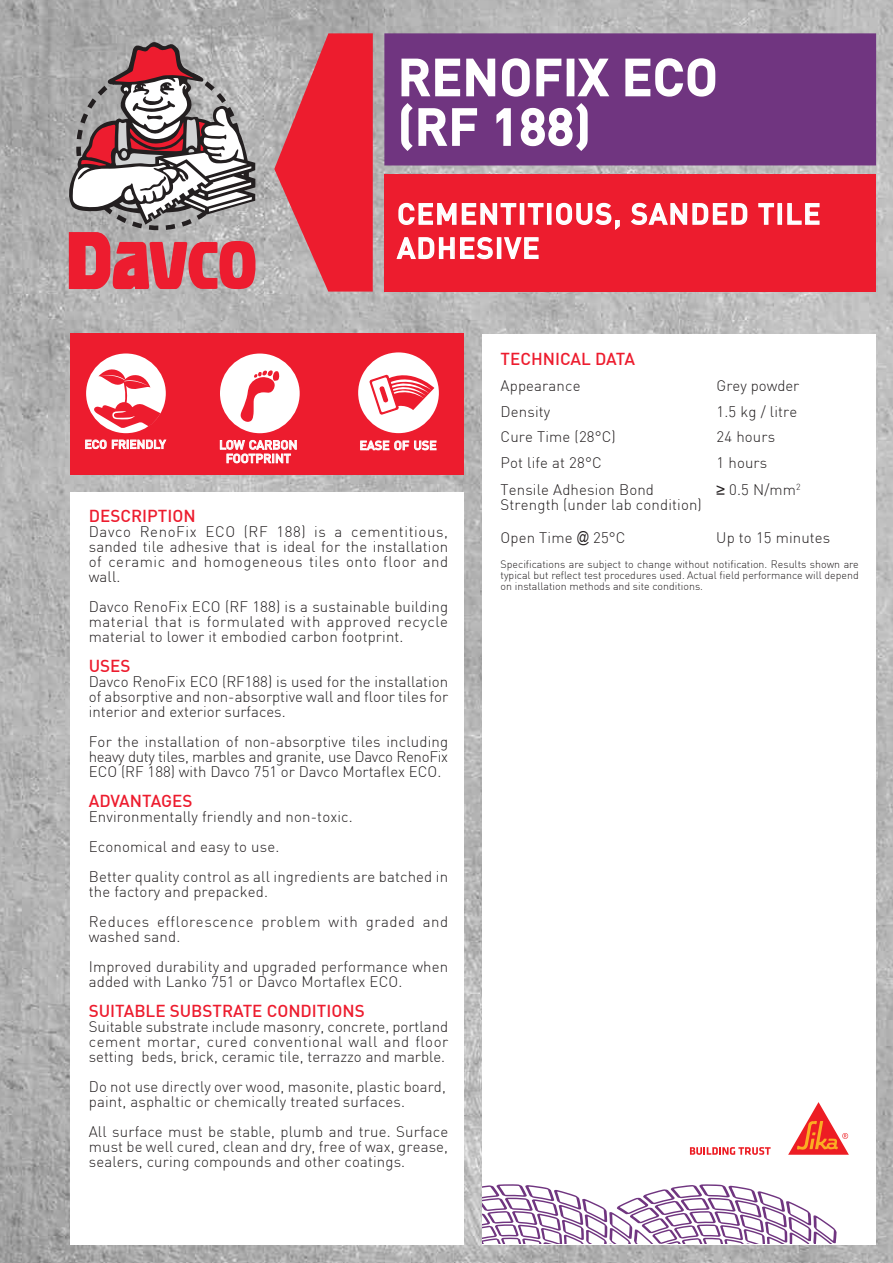
<style>
.page{position:relative;width:893px;height:1263px;background:#fff}
.page>*{position:absolute;margin:0;border:0;box-sizing:border-box;transform-origin:0 0}
.t1{font:500 49.5px/49.5px "DIN";letter-spacing:.025em;color:#fff}
.t2{font:500 28.5px/34.2px "DIN";letter-spacing:.05em;color:#fff}
.t3{font:500 16.95px "DIN";color:#ed1c2e}
.t4{font:300 15px/15px "DIN";letter-spacing:.01em;color:#231f20;text-align:justify}
.t5{font:300 15px/30px "DIN";letter-spacing:.04em;color:#231f20}
.t6{font:500 12.45px/13.5px "DIN";color:#fff;text-align:center}
.t7{font:500 12px "DIN";color:#fff}
.t8{font:300 10.65px/10.6px "DIN";color:#231f20;text-align:justify}
.s1{font-family:"Arial Narrow";font-weight:400;font-size:16.5px}
.s2{font-family:"Arial Narrow";font-weight:400}
</style>
<div class="page">
<img style="left:0;top:0;width:893px;height:1263px">
<svg style="left:63px;top:42px;width:193px;height:247px"></svg>
<div style="left:70px;top:492px;width:394px;height:752px;background:#fff"></div>
<div style="left:483px;top:334px;width:393px;height:910px;background:#fff"></div>
<svg style="left:483px;top:1184px;width:354px;height:60px"></svg>
<div style="left:384px;top:174px;width:492px;height:118px;background:#ed1c2e"></div>
<svg style="left:274px;top:33px;width:99px;height:259px;background:#dc4754"></svg>
<div style="left:384px;top:33px;width:492px;height:132px;background:#703580"></div>
<div style="left:70px;top:334px;width:394px;height:141px;background:#ed1c2e"></div>
<svg style="left:220px;top:440px;width:77px;height:23px"></svg>
<div style="left:220px;top:353px;width:80px;height:80px;background:#fff;border-radius:50%"></div>
<svg style="left:241px;top:370px;width:38px;height:52px"></svg>
<svg style="left:360px;top:440px;width:76px;height:10px"></svg>
<div style="left:358px;top:352px;width:81px;height:81px;background:#fff;border-radius:50%"></div>
<svg style="left:369px;top:362px;width:65px;height:53px"></svg>
<svg style="left:85px;top:439px;width:81px;height:10px"></svg>
<div style="left:86px;top:353px;width:80px;height:80px;background:#fff;border-radius:50%"></div>
<svg style="left:94px;top:368px;width:67px;height:60px"></svg>
<svg style="left:625px;top:58px;width:91px;height:39px"></svg>
<svg style="left:401px;top:58px;width:209px;height:93px"></svg>
<svg style="left:398px;top:202px;width:119px;height:23px"></svg>
<div style="left:520px;top:203px;width:4px;height:22px;border:2px solid #fff"></div>
<svg style="left:527px;top:203px;width:17px;height:22px"></svg>
<div style="left:547px;top:203px;width:4px;height:22px;border:2px solid #fff"></div>
<svg style="left:556px;top:202px;width:64px;height:28px"></svg>
<svg style="left:631px;top:202px;width:117px;height:23px"></svg>
<svg style="left:758px;top:203px;width:17px;height:22px"></svg>
<div style="left:777px;top:203px;width:5px;height:22px;border:2px solid #fff"></div>
<svg style="left:787px;top:203px;width:33px;height:22px"></svg>
<svg style="left:396px;top:237px;width:97px;height:23px"></svg>
<div style="left:497px;top:237px;width:4px;height:22px;border:2px solid #fff"></div>
<svg style="left:504px;top:237px;width:35px;height:22px"></svg>
<svg style="left:690px;top:1147px;width:81px;height:8px"></svg>
<svg style="left:788px;top:1102px;width:61px;height:53px"></svg>
<h1 class="t1" style="left:398px;top:51px;width:321px">RENOFIX ECO (RF 188)</h1>
<h2 class="t2" style="left:397px;top:196px;width:425px">CEMENTITIOUS, SANDED TILE<br>ADHESIVE</h2>
<p class="t7" style="left:85px;top:437px;width:83px">ECO FRIENDLY</p>
<p class="t6" style="left:360px;top:438px;width:79px">EASE OF USE</p>
<p class="t6" style="left:219px;top:438px;width:80px">LOW CARBON<br>FOOTPRINT</p>
<p class="t3" style="left:89px;top:505px;width:108px">DESCRIPTION</p>
<p class="t4" style="left:89px;top:523px;width:361px">Davco RenoFix ECO (RF 188) is a cementitious, sanded tile adhesive that is ideal for the installation of ceramic and homogeneous tiles onto floor and wall.</p>
<p class="t4" style="left:89px;top:598px;width:361px">Davco RenoFix ECO (RF 188) is a sustainable building material that is formulated with approved recycle material to lower it embodied carbon footprint.</p>
<p class="t3" style="left:89px;top:655px;width:43px">USES</p>
<p class="t4" style="left:89px;top:673px;width:361px">Davco RenoFix ECO (RF188) is used for the installation of absorptive and non-absorptive wall and floor tiles for interior and exterior surfaces.</p>
<p class="t4" style="left:89px;top:733px;width:361px">For the installation of non-absorptive tiles including heavy duty tiles, marbles and granite, use Davco RenoFix ECO (RF 188) with Davco 751 or Davco Mortaflex ECO.</p>
<p class="t3" style="left:89px;top:790px;width:105px">ADVANTAGES</p>
<p class="t4" style="left:89px;top:801px;width:361px;line-height:30px;text-align:left">Environmentally friendly and non-toxic.<br>Economical and easy to use.<br>Better quality control as all ingredients are batched in</p>
<p class="t5" style="left:89px;top:876px;width:361px">the factory and prepacked.<br>Reduces efflorescence problem with graded and</p>
<p class="t4" style="left:89px;top:921px;width:361px;line-height:30px">washed sand.<br>Improved durability and upgraded performance when</p>
<p class="t4" style="left:89px;top:973px;width:315px">added with Lanko 751 or Davco Mortaflex ECO.</p>
<p class="t3" style="left:89px;top:1000px;width:277px">SUITABLE SUBSTRATE CONDITIONS</p>
<p class="t4" style="left:89px;top:1018px;width:361px">Suitable substrate include masonry, concrete, portland cement mortar, cured conventional wall and floor setting beds, brick, ceramic tile, terrazzo and marble.</p>
<p class="t4" style="left:89px;top:1078px;width:359px">Do not use directly over wood, masonite, plastic board, paint, asphaltic or chemically treated surfaces.</p>
<p class="t4" style="left:89px;top:1123px;width:361px">All surface must be stable, plumb and true. Surface must be well cured, clean and dry, free of wax, grease, sealers, curing compounds and other coatings.</p>
<p class="t3" style="left:501px;top:348px;width:136px">TECHNICAL DATA</p>
<p class="t4" style="left:501px;top:378px;width:81px">Appearance</p>
<p class="t4" style="left:717px;top:378px;width:84px">Grey powder</p>
<p class="t4" style="left:501px;top:403px;width:51px">Density</p>
<p class="t4" style="left:717px;top:403px;width:82px">1.5 kg / litre</p>
<p class="t4" style="left:501px;top:429px;width:117px">Cure Time (28°C)</p>
<p class="t4" style="left:717px;top:429px;width:60px">24 hours</p>
<p class="t4" style="left:501px;top:454px;width:103px">Pot life at 28°C</p>
<p class="t4" style="left:717px;top:454px;width:52px">1 hours</p>
<p class="t4" style="left:501px;top:482px;width:155px">Tensile Adhesion Bond</p>
<p class="t4" style="left:716px;top:482px;width:86px"><span class="s1">≥</span> 0.5 N/mm<sup>2</sup></p>
<p class="t4" style="left:501px;top:497px;width:203px">Strength (under lab condition)</p>
<p class="t4" style="left:501px;top:530px;width:126px">Open Time <span class="s2">@</span> 25°C</p>
<p class="t4" style="left:716px;top:530px;width:116px">Up to 15 minutes</p>
<p class="t8" style="left:501px;top:559px;width:360px">Specifications are subject to change without notification. Results shown are typical but reflect test procedures used. Actual field performance will depend on installation methods and site conditions.</p>
</div>
